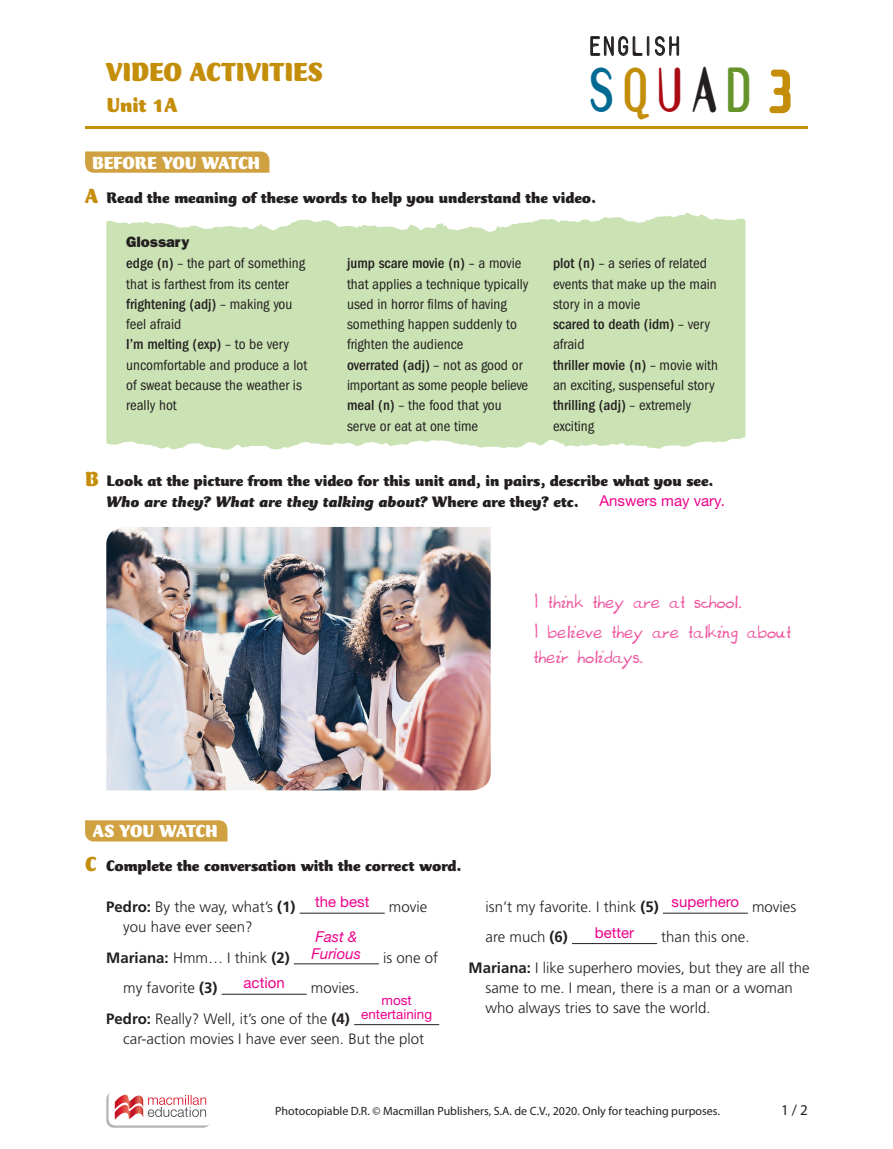
<style>
.page{position:relative;width:893px;height:1149px;background:#fff}
.page>*{position:absolute;margin:0;border:0;box-sizing:border-box;transform-origin:0 0}
.t1{font:700 55.65px "Template Gothic OT";letter-spacing:.15em;color:#006a93;scale:.83 1}
.t2{font:900 27px "CT Mercurius Std";letter-spacing:-.005em;color:#c48e0b}
.t3{font:23.25px "Template Gothic OT";letter-spacing:.15em;color:#231f20;scale:.82 1}
.t4{font:21px/30.3px "Coreys Hand";letter-spacing:.01em;color:#ef59a1}
.t5{font:900 21px "CT Mercurius Std";color:#c48e0b}
.t6{font:900 18px "CT Mercurius Std";color:#fff}
.t7{font:900 15.75px/20.2px "CT Mercurius Std";color:#231f20}
.t8{font:condensed 15px/20.2px "ITC Franklin Gothic Std";color:#231f20}
.t9{font:300 15px/30.5px "Frutiger LT Std";color:#231f20}
.t10{font:15px "Helvetica Neue LT Std";color:#ed028c}
.t11{font:italic 15px/16.5px "Helvetica Neue LT Std";color:#ed028c}
.t12{font:15px "ITC Franklin Gothic Std Hvy";color:#231f20}
.t13{font:15px "Myriad Pro";color:#231f20}
.t14{font:13.5px/13.5px "Helvetica Neue LT Std";color:#ed028c;text-align:center}
.t15{font:12px "Myriad Pro";color:#231f20}
.s1{color:#c48e0b}
.s2{color:#ab0b13}
.s3{color:#231f20}
.s4{color:#65942c}
.s5{font-family:"Cholla Sans OT";font-weight:400;font-size:60px;color:#c48e0b}
.s6{font-size:21px;color:#c48e0b}
.s7{font-weight:500}
.s8{font-style:italic}
.s9{font-weight:700}
</style>
<div class="page">
<svg style="left:106px;top:1091px;width:104px;height:36px"></svg>
<div style="left:109px;top:1089px;width:104px;height:36px;background:#fff;border-radius:7px"></div>
<svg style="left:115px;top:1094px;width:91px;height:26px"></svg>
<svg style="left:590px;top:36px;width:53px;height:20px"></svg>
<div style="left:647px;top:36px;width:2px;height:20px;border:1px solid #231f20"></div>
<svg style="left:655px;top:36px;width:24px;height:20px"></svg>
<svg style="left:769px;top:69px;width:22px;height:45px"></svg>
<hr style="left:85px;top:127px;width:723px;height:2px;background:#c48e0b">
<svg style="left:106px;top:212px;width:639px;height:238px;background:#cee4b9"></svg>
<svg style="left:85px;top:151px;width:184px;height:22px;background:#d1a448"></svg>
<div style="left:85px;top:820px;width:142px;height:21px;background:#d0a140"></div>
<img style="left:106px;top:526px;width:385px;height:264px">
<hr style="left:300px;top:912px;width:85px;height:1px;background:#231f20">
<hr style="left:294px;top:963px;width:85px;height:1px;background:#231f20">
<hr style="left:222px;top:993px;width:85px;height:1px;background:#231f20">
<hr style="left:354px;top:1023px;width:85px;height:1px;background:#231f20">
<hr style="left:663px;top:912px;width:85px;height:1px;background:#231f20">
<hr style="left:572px;top:942px;width:85px;height:1px;background:#231f20">
<h2 class="t2" style="left:106px;top:58px;width:218px">VIDEO ACTIVITIES</h2>
<h3 class="t5" style="left:106px;top:93px;width:73px">Unit 1A</h3>
<p class="t6" style="left:92px;top:153px;width:170px">BEFORE YOU WATCH</p>
<h3 class="t3" style="left:590px;top:36px;width:112px">ENGLISH</h3>
<h1 class="t1" style="left:588px;top:64px;width:250px">S<span class="s1">Q</span><span class="s2">U</span><span class="s3">A</span><span class="s4">D</span> <span class="s5">3</span></h1>
<p class="t7" style="left:85px;top:188px;width:512px"><span class="s6">A</span> Read the meaning of these words to help you understand the video.</p>
<p class="t12" style="left:126px;top:233px;width:65px">Glossary</p>
<p class="t8" style="left:126px;top:253px;width:182px"><span class="s7">edge (n)</span> – the part of something that is farthest from its center <span class="s7">frightening (adj)</span> – making you feel afraid<br><span class="s7">I’m melting (exp)</span> – to be very uncomfortable and produce a lot of sweat because the weather is really hot</p>
<p class="t8" style="left:347px;top:253px;width:183px"><span class="s7">jump scare movie (n)</span> – a movie that applies a technique typically used in horror films of having something happen suddenly to frighten the audience<br><span class="s7">overrated (adj)</span> – not as good or important as some people believe <span class="s7">meal (n)</span> – the food that you serve or eat at one time</p>
<p class="t8" style="left:553px;top:253px;width:166px"><span class="s7">plot (n)</span> – a series of related events that make up the main story in a movie<br><span class="s7">scared to death (idm)</span> – very afraid<br><span class="s7">thriller movie (n)</span> – movie with an exciting, suspenseful story <span class="s7">thrilling (adj)</span> – extremely exciting</p>
<p class="t7" style="left:106px;top:471px;width:609px;text-indent:-21px"><span class="s6">B</span> Look at the picture from the video for this unit and, in pairs, describe what you see.<br><span class="s8">Who are they? What are they talking about?</span> Where are they? etc.</p>
<p class="t10" style="left:600px;top:492px;width:127px">Answers may vary.</p>
<h3 class="t4" style="left:534px;top:585px;width:259px">I think they are at school.<br>I believe they are talking about</h3>
<h3 class="t4" style="left:534px;top:640px;width:110px">their holidays.</h3>
<p class="t6" style="left:93px;top:821px;width:127px">AS YOU WATCH</p>
<p class="t7" style="left:85px;top:856px;width:378px"><span class="s6">C</span> Complete the conversation with the correct word.</p>
<p class="t9" style="left:106px;top:891px;width:191px"><span class="s9">Pedro:</span> By the way, what’s <span class="s9">(1)</span></p>
<p class="t10" style="left:315px;top:892px;width:56px">the best</p>
<p class="t9" style="left:389px;top:891px;width:40px">movie</p>
<p class="t9" style="left:106px;top:911px;width:185px;text-indent:17px">you have ever seen?<br><span class="s9">Mariana:</span> Hmm… I think <span class="s9">(2)</span></p>
<p class="t11" style="left:312px;top:928px;width:51px">Fast &amp;<br>Furious</p>
<p class="t9" style="left:383px;top:942px;width:57px">is one of</p>
<p class="t9" style="left:123px;top:972px;width:96px">my favorite <span class="s9">(3)</span></p>
<p class="t10" style="left:244px;top:973px;width:43px">action</p>
<p class="t9" style="left:106px;top:972px;width:254px;text-indent:205px">movies.<br><span class="s9">Pedro:</span> Really? Well, it’s one of the <span class="s9">(4)</span></p>
<p class="t14" style="left:361px;top:993px;width:73px">most entertaining</p>
<p class="t9" style="left:123px;top:1023px;width:302px">car-action movies I have ever seen. But the plot</p>
<p class="t9" style="left:486px;top:891px;width:312px">isn’t my favorite. I think <span class="s9">(5)</span> <sup>superhero</sup> movies are much <span class="s9">(6)</span></p>
<p class="t10" style="left:595px;top:923px;width:41px">better</p>
<p class="t9" style="left:469px;top:921px;width:343px;text-indent:193px">than this one.<br><span class="s9">Mariana:</span> I like superhero movies, but they are all the</p>
<p class="t9" style="left:486px;top:977px;width:309px;line-height:20.2px">same to me. I mean, there is a man or a woman who always tries to save the world.</p>
<p class="t15" style="left:275px;top:1103px;width:446px">Photocopiable D.R. © Macmillan Publishers, S.A. de C.V., 2020. Only for teaching purposes.</p>
<p class="t13" style="left:781px;top:1100px;width:28px">1 / 2</p>
</div>
